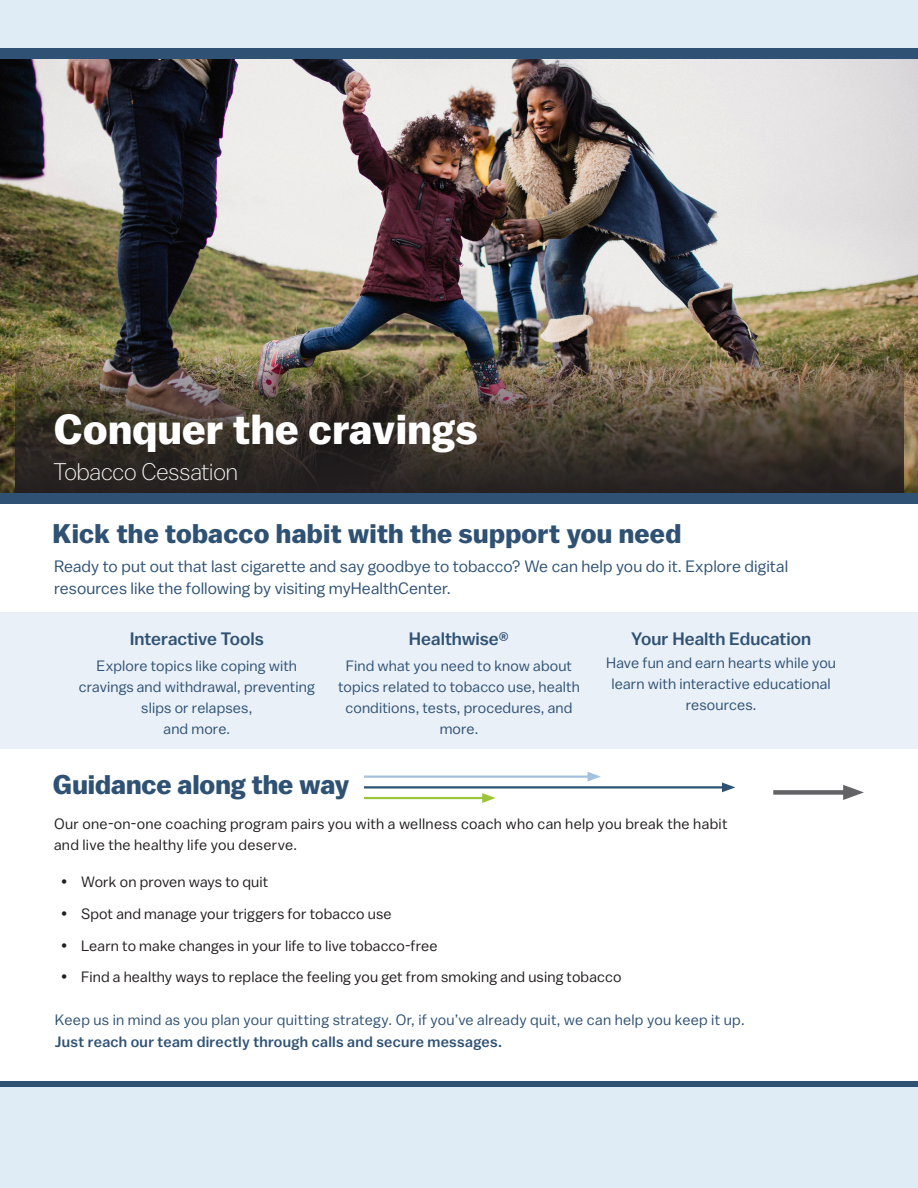
<style>
.page{position:relative;width:918px;height:1188px;background:#fff}
.page>*{position:absolute;margin:0;border:0;box-sizing:border-box;transform-origin:0 0}
.FAQ_Numbered_List{font:700 42px "Balto";letter-spacing:.01em;color:#fff}
.Into_Paragraph{font:700 27px "Balto";letter-spacing:.01em;color:#2f5274}
.FAQ_Numbered_List-2{font:300 24px "Balto";color:#fff}
.t1{font:500 18px "Balto";color:#2f5274}
.Into_Paragraph-2{font:16.5px/22.5px "Balto";letter-spacing:.005em;color:#2f5274}
.Into_Paragraph-3{font:15px/21px "Balto";letter-spacing:.01em;color:#2f5274;text-align:center}
.Into_Paragraph-4{font:15px/21px "Balto";letter-spacing:.01em;color:#231f20}
.s1{font-weight:500}
</style>
<div class="page">
<img style="left:0;top:58px;width:918px;height:436px">
<img style="left:15px;top:343px;width:888px;height:151px">
<div style="left:0;top:612px;width:918px;height:136px;background:#eaf0f8"></div>
<div style="left:0;top:0;width:918px;height:52px;background:#dfecf5"></div>
<div style="left:0;top:48px;width:918px;height:10px;background:#2f5274"></div>
<div style="left:0;top:494px;width:918px;height:10px;background:#2f5274"></div>
<hr style="left:364px;top:776px;width:228px;height:2px;background:#a2c2e0">
<svg style="left:588px;top:772px;width:13px;height:10px"></svg>
<hr style="left:364px;top:797px;width:122px;height:2px;background:#9dc33b">
<svg style="left:482px;top:793px;width:14px;height:10px"></svg>
<hr style="left:364px;top:786px;width:362px;height:3px;background:#2f5274">
<svg style="left:722px;top:782px;width:13px;height:10px"></svg>
<div style="left:773px;top:790px;width:78px;height:5px;background:#636366"></div>
<svg style="left:843px;top:785px;width:21px;height:15px"></svg>
<div style="left:0;top:1083px;width:918px;height:105px;background:#dfecf5"></div>
<div style="left:0;top:1082px;width:918px;height:5px;background:#2f5274"></div>
<p class="FAQ_Numbered_List" style="left:54px;top:404px;width:425px">Conquer the cravings</p>
<p class="FAQ_Numbered_List-2" style="left:54px;top:458px;width:186px">Tobacco Cessation</p>
<p class="Into_Paragraph" style="left:52px;top:517px;width:630px">Kick the tobacco habit with the support you need</p>
<p class="Into_Paragraph-2" style="left:54px;top:554px;width:736px">Ready to put out that last cigarette and say goodbye to tobacco? We can help you do it. Explore digital resources like the following by visiting myHealthCenter.</p>
<p class="t1" style="left:130px;top:628px;width:136px">Interactive Tools</p>
<p class="Into_Paragraph-3" style="left:79px;top:655px;width:237px">Explore topics like coping with cravings and withdrawal, preventing slips or relapses,<br>and more.</p>
<p class="t1" style="left:409px;top:628px;width:102px">Healthwise®</p>
<p class="Into_Paragraph-3" style="left:338px;top:655px;width:243px">Find what you need to know about topics related to tobacco use, health conditions, tests, procedures, and more.</p>
<p class="Into_Paragraph" style="left:53px;top:768px;width:298px">Guidance along the way</p>
<p class="t1" style="left:631px;top:628px;width:181px">Your Health Education</p>
<p class="Into_Paragraph-3" style="left:606px;top:652px;width:231px">Have fun and earn hearts while you learn with interactive educational resources.</p>
<p class="Into_Paragraph-4" style="left:54px;top:813px;width:675px">Our one-on-one coaching program pairs you with a wellness coach who can help you break the habit and live the healthy life you deserve.</p>
<p class="Into_Paragraph-4" style="left:81px;top:871px;width:189px">Work on proven ways to quit</p>
<p class="Into_Paragraph-4" style="left:81px;top:903px;width:312px">Spot and manage your triggers for tobacco use</p>
<p class="Into_Paragraph-4" style="left:81px;top:935px;width:358px">Learn to make changes in your life to live tobacco-free</p>
<p class="Into_Paragraph-4" style="left:81px;top:966px;width:542px">Find a healthy ways to replace the feeling you get from smoking and using tobacco</p>
<p class="Into_Paragraph-3" style="left:55px;top:1008px;width:691px;line-height:22.5px;text-align:left">Keep us in mind as you plan your quitting strategy. Or, if you’ve already quit, we can help you keep it up.<br><span class="s1">Just reach our team directly through calls and secure messages.</span></p>
</div>
